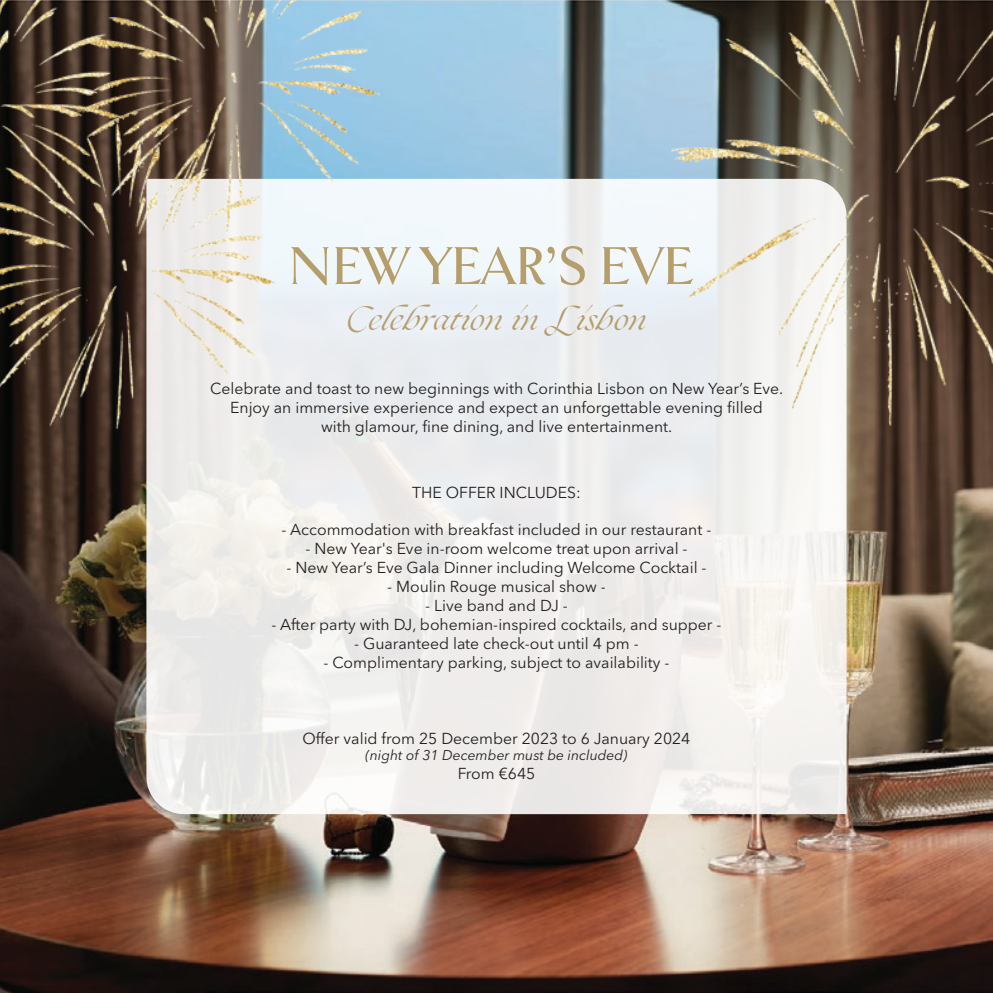
<style>
.page{position:relative;width:993px;height:993px;background:#fff}
.page>*{position:absolute;margin:0;border:0;box-sizing:border-box;transform-origin:0 0}
.t1{font:700 56px "Goldenbook";color:#b59e6b;scale:.96 1}
.t2{font:italic 29.05px "Ogg";letter-spacing:-.005em;color:#b59e6b}
.t3{font:15.75px/18.9px "Avenir Next LT Pro";color:#231f20;text-align:center}
.t4{font:italic 14px "Avenir Next LT Pro";color:#231f20}
</style>
<div class="page">
<img style="left:0;top:0;width:992px;height:992px">
<svg style="left:146px;top:179px;width:700px;height:634px;fill:#efeeee"></svg>
<img style="left:0;top:257px;width:329px;height:196px">
<img style="left:0;top:1px;width:172px;height:279px">
<img style="left:77px;top:1px;width:352px;height:256px">
<img style="left:651px;top:1px;width:341px;height:424px">
<h1 class="t1" style="left:288px;top:230px;width:423px">NEW YEAR’S EVE</h1>
<h2 class="t2" style="left:346px;top:297px;width:302px">Celebration in Lisbon</h2>
<p class="t3" style="left:210px;top:379px;width:574px">Celebrate and toast to new beginnings with Corinthia Lisbon on New Year’s Eve.<br>Enjoy an immersive experience and expect an unforgettable evening filled<br>with glamour, fine dining, and live entertainment.</p>
<p class="t3" style="left:412px;top:482px;width:170px">THE OFFER INCLUDES:</p>
<p class="t3" style="left:281px;top:520px;width:431px">- Accommodation with breakfast included in our restaurant -</p>
<p class="t3" style="left:305px;top:539px;width:383px">- New Year's Eve in-room welcome treat upon arrival -</p>
<p class="t3" style="left:286px;top:558px;width:421px">- New Year’s Eve Gala Dinner including Welcome Cocktail -</p>
<p class="t3" style="left:387px;top:577px;width:220px">- Moulin Rouge musical show -</p>
<p class="t3" style="left:425px;top:596px;width:144px">- Live band and DJ -</p>
<p class="t3" style="left:271px;top:615px;width:451px">- After party with DJ, bohemian-inspired cocktails, and supper -</p>
<p class="t3" style="left:354px;top:633px;width:286px">- Guaranteed late check-out until 4 pm -</p>
<p class="t3" style="left:323px;top:652px;width:347px">- Complimentary parking, subject to availability -</p>
<p class="t3" style="left:302px;top:728px;width:389px">Offer valid from 25 December 2023 to 6 January 2024</p>
<p class="t4" style="left:365px;top:746px;width:263px">(night of 31 December must be included)</p>
<p class="t3" style="left:457px;top:764px;width:79px">From €645</p>
</div>
